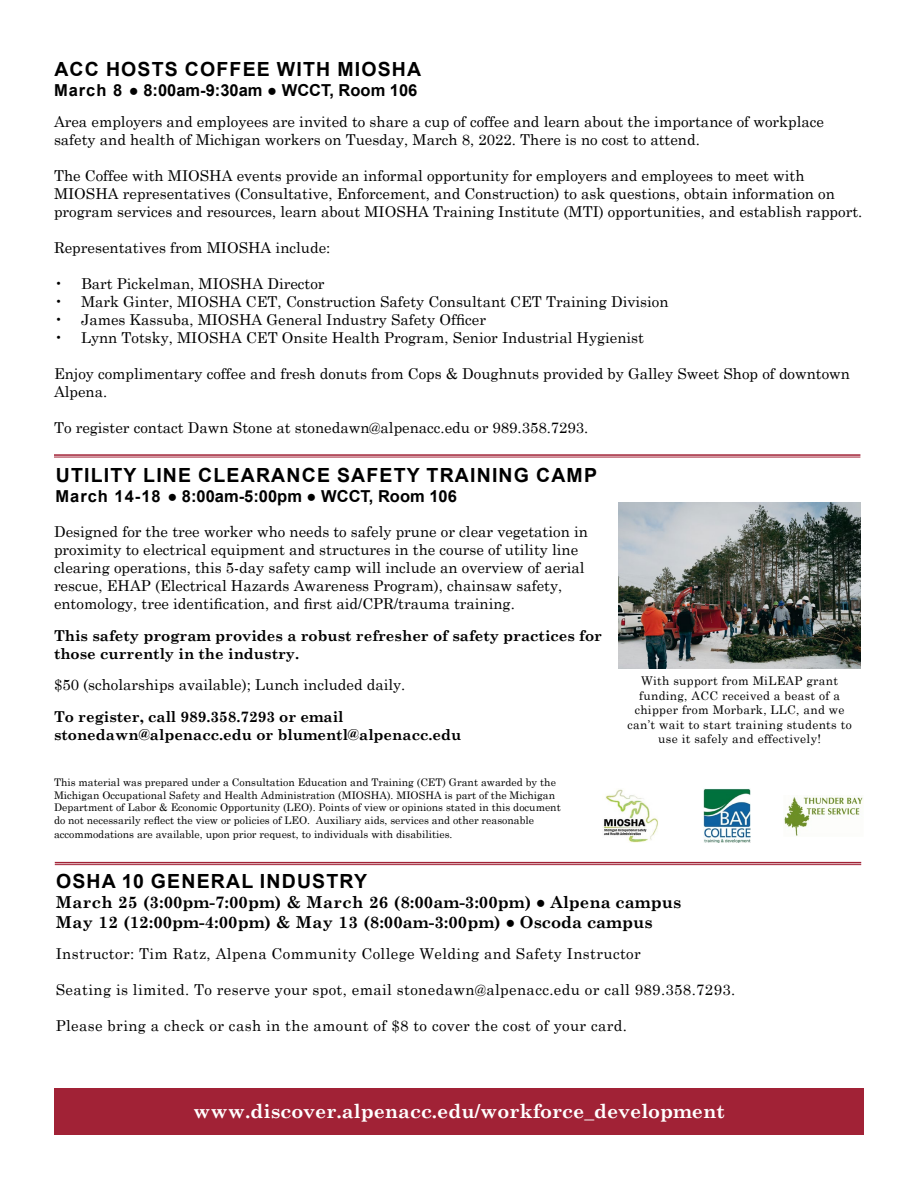
<style>
.page{position:relative;width:918px;height:1188px;background:#fff}
.page>*{position:absolute;margin:0;border:0;box-sizing:border-box;transform-origin:0 0}
.t1{font:700 19.5px "Arial";letter-spacing:.06em;color:#000}
.t2{font:700 19.5px "Century Schoolbook";color:#fff}
.t3{font:700 16.5px/19.8px "Century Schoolbook";color:#000}
.t4{font:700 16.5px "Arial";color:#000}
.t5{font:15px/18px "Century Schoolbook";color:#000}
.t6{font:15px "Century Schoolbook";letter-spacing:.025em;color:#000}
.t7{font:700 15px/18px "Century Schoolbook";color:#000}
.t8{font:12px/14.4px "Century Schoolbook";letter-spacing:.025em;color:#000;text-align:center}
.t9{font:10.5px/12.6px "Century Schoolbook";color:#000}
.s1{font-family:"Arial"}
</style>
<div class="page">
<hr style="left:54px;top:454px;width:806px;height:2px;background:#a12236">
<hr style="left:54px;top:457px;width:806px;height:1px;background:#a12236">
<img style="left:619px;top:503px;width:241px;height:165px">
<img style="left:603px;top:789px;width:55px;height:54px">
<img style="left:703px;top:789px;width:47px;height:54px">
<img style="left:784px;top:796px;width:79px;height:40px">
<div style="left:54px;top:1088px;width:810px;height:47px;background:#a12236"></div>
<hr style="left:55px;top:862px;width:806px;height:1px;background:#a12236">
<hr style="left:55px;top:864px;width:806px;height:1px;background:#a12236">
<h1 class="t1" style="left:54px;top:55px;width:368px">ACC HOSTS COFFEE WITH MIOSHA</h1>
<p class="t4" style="left:54px;top:78px;width:365px">March 8 ● 8:00am-9:30am ● WCCT, Room 106</p>
<p class="t5" style="left:54px;top:111px;width:772px">Area employers and employees are invited to share a cup of coffee and learn about the importance of workplace safety and health of Michigan workers on Tuesday, March 8, 2022. There is no cost to attend.</p>
<p class="t5" style="left:54px;top:165px;width:810px">The Coffee with MIOSHA events provide an informal opportunity for employers and employees to meet with<br>MIOSHA representatives (Consultative, Enforcement, and Construction) to ask questions, obtain information on program services and resources, learn about MIOSHA Training Institute (MTI) opportunities, and establish rapport.</p>
<p class="t5" style="left:54px;top:237px;width:278px">Representatives from MIOSHA include:</p>
<p class="t5" style="left:54px;top:273px;width:272px">• Bart Pickelman, MIOSHA Director</p>
<p class="t5" style="left:54px;top:291px;width:616px">• Mark Ginter, MIOSHA CET, Construction Safety Consultant CET Training Division</p>
<p class="t5" style="left:54px;top:309px;width:434px">• James Kassuba, MIOSHA General Industry Safety Officer</p>
<p class="t5" style="left:54px;top:327px;width:592px">• Lynn Totsky, MIOSHA CET Onsite Health Program, Senior Industrial Hygienist</p>
<p class="t5" style="left:54px;top:363px;width:798px">Enjoy complimentary coffee and fresh donuts from Cops &amp; Doughnuts provided by Galley Sweet Shop of downtown<br>Alpena.</p>
<p class="t5" style="left:54px;top:417px;width:536px">To register contact Dawn Stone at stonedawn@alpenacc.edu or 989.358.7293.</p>
<h1 class="t1" style="left:56px;top:462px;width:543px">UTILITY LINE CLEARANCE SAFETY TRAINING CAMP</h1>
<p class="t4" style="left:56px;top:485px;width:403px">March 14-18 ● 8:00am-5:00pm ● WCCT, Room 106</p>
<p class="t5" style="left:54px;top:522px;width:535px">Designed for the tree worker who needs to safely prune or clear vegetation in proximity to electrical equipment and structures in the course of utility line clearing operations, this 5-day safety camp will include an overview of aerial rescue, EHAP (Electrical Hazards Awareness Program), chainsaw safety, entomology, tree identification, and first aid/CPR/trauma training.</p>
<p class="t7" style="left:54px;top:626px;width:550px">This safety program provides a robust refresher of safety practices for those currently in the industry.</p>
<p class="t5" style="left:54px;top:675px;width:353px">$50 (scholarships available); Lunch included daily.</p>
<p class="t7" style="left:54px;top:707px;width:409px">To register, call 989.358.7293 or email stonedawn@alpenacc.edu or blumentl@alpenacc.edu</p>
<p class="t8" style="left:628px;top:673px;width:226px">With support from MiLEAP grant funding, ACC received a beast of a chipper from Morbark, LLC, and we can’t wait to start training students to use it safely and effectively!</p>
<p class="t9" style="left:54px;top:775px;width:508px">This material was prepared under a Consultation Education and Training (CET) Grant awarded by the Michigan Occupational Safety and Health Administration (MIOSHA). MIOSHA is part of the Michigan Department of Labor &amp; Economic Opportunity (LEO). Points of view or opinions stated in this document do not necessarily reflect the view or policies of LEO. Auxiliary aids, services and other reasonable</p>
<p class="t9" style="left:54px;top:827px;width:400px">accommodations are available, upon prior request, to individuals with disabilities.</p>
<h1 class="t1" style="left:56px;top:868px;width:312px">OSHA 10 GENERAL INDUSTRY</h1>
<p class="t3" style="left:56px;top:892px;width:627px">March 25 (3:00pm-7:00pm) &amp; March 26 (8:00am-3:00pm) <span class="s1">●</span> Alpena campus<br>May 12 (12:00pm-4:00pm) &amp; May 13 (8:00am-3:00pm) <span class="s1">●</span> Oscoda campus</p>
<p class="t6" style="left:56px;top:941px;width:587px">Instructor: Tim Ratz, Alpena Community College Welding and Safety Instructor</p>
<p class="t6" style="left:56px;top:977px;width:681px">Seating is limited. To reserve your spot, email stonedawn@alpenacc.edu or call 989.358.7293.</p>
<p class="t6" style="left:56px;top:1013px;width:573px">Please bring a check or cash in the amount of $8 to cover the cost of your card.</p>
<h1 class="t2" style="left:193px;top:1096px;width:533px">www.discover.alpenacc.edu/workforce_development</h1>
</div>
